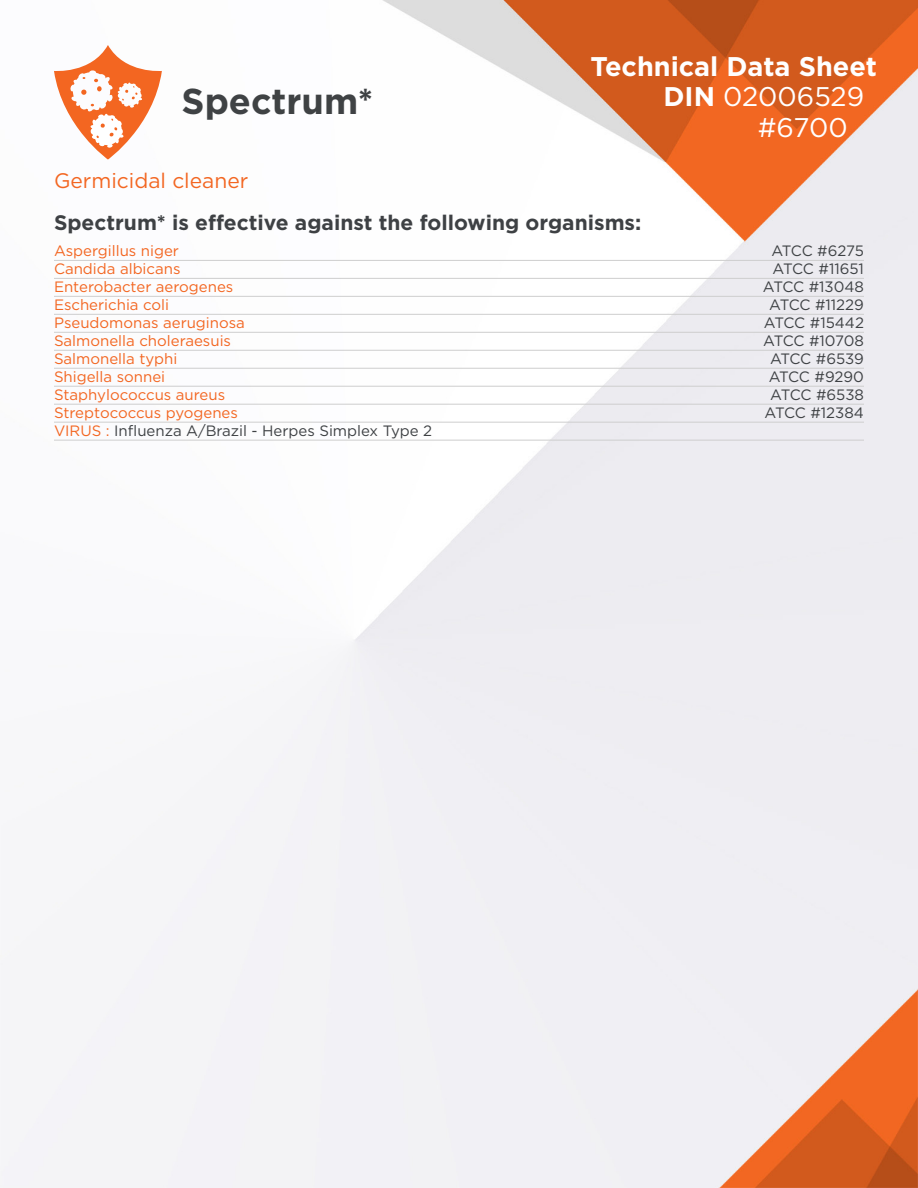
<style>
.page{position:relative;width:918px;height:1188px;background:#fff}
.page>*{position:absolute;margin:0;border:0;box-sizing:border-box;transform-origin:0 0}
.t1{font:700 36px "Gotham";color:#3f4244}
.t2{font:700 27px "Gotham";color:#fff}
.t3{font:27px "Gotham";color:#fff}
.t4{font:700 21px "Gotham";color:#3e4144}
.t5{font:21px "Gotham";color:#f36621}
.t6{font:15px "Gotham";color:#f36621}
.t7{font:15px "Gotham";color:#3e4144}
.t8{font:15px "Gotham";letter-spacing:-.02em;color:#3e4144}
.t9{font:15px "Gotham";letter-spacing:-.025em;color:#3e4144}
.s1{font-weight:700}
.s2{color:#f36621}
</style>
<div class="page">
<img style="left:0;top:0;width:918px;height:1188px">
<hr style="left:54px;top:260px;width:810px;height:1px;background:#cecece">
<hr style="left:54px;top:332px;width:810px;height:1px;background:#cecece">
<hr style="left:54px;top:404px;width:810px;height:1px;background:#cecece">
<hr style="left:54px;top:296px;width:810px;height:1px;background:#cecece">
<hr style="left:54px;top:368px;width:810px;height:1px;background:#cecece">
<hr style="left:54px;top:440px;width:810px;height:1px;background:#cecece">
<hr style="left:54px;top:278px;width:810px;height:1px;background:#cecece">
<hr style="left:54px;top:350px;width:810px;height:1px;background:#cecece">
<hr style="left:54px;top:422px;width:810px;height:1px;background:#cecece">
<hr style="left:54px;top:314px;width:810px;height:1px;background:#cecece">
<hr style="left:54px;top:386px;width:810px;height:1px;background:#cecece">
<svg style="left:54px;top:45px;width:108px;height:115px"></svg>
<p class="t2" style="left:590px;top:48px;width:288px">Technical Data Sheet</p>
<p class="t1" style="left:182px;top:77px;width:193px">Spectrum*</p>
<p class="t3" style="left:664px;top:79px;width:202px"><span class="s1">DIN</span> 02006529</p>
<p class="t3" style="left:758px;top:110px;width:91px">#6700</p>
<p class="t5" style="left:54px;top:167px;width:196px">Germicidal cleaner</p>
<p class="t4" style="left:54px;top:209px;width:589px">Spectrum* is effective against the following organisms:</p>
<p class="t6" style="left:54px;top:241px;width:127px">Aspergillus niger</p>
<p class="t6" style="left:54px;top:259px;width:128px">Candida albicans</p>
<p class="t6" style="left:54px;top:277px;width:181px">Enterobacter aerogenes</p>
<p class="t6" style="left:54px;top:295px;width:117px">Escherichia coli</p>
<p class="t6" style="left:54px;top:313px;width:192px">Pseudomonas aeruginosa</p>
<p class="t6" style="left:54px;top:331px;width:179px">Salmonella choleraesuis</p>
<p class="t6" style="left:54px;top:349px;width:125px">Salmonella typhi</p>
<p class="t6" style="left:54px;top:367px;width:113px">Shigella sonnei</p>
<p class="t6" style="left:54px;top:385px;width:173px">Staphylococcus aureus</p>
<p class="t6" style="left:54px;top:403px;width:185px">Streptococcus pyogenes</p>
<p class="t7" style="left:54px;top:421px;width:380px"><span class="s2">VIRUS :</span> Influenza A/Brazil - Herpes Simplex Type 2</p>
<p class="t9" style="left:771px;top:241px;width:94px">ATCC #6275</p>
<p class="t7" style="left:773px;top:259px;width:93px">ATCC #11651</p>
<p class="t7" style="left:763px;top:277px;width:103px">ATCC #13048</p>
<p class="t7" style="left:769px;top:295px;width:96px">ATCC #11229</p>
<p class="t7" style="left:764px;top:313px;width:102px">ATCC #15442</p>
<p class="t8" style="left:763px;top:331px;width:102px">ATCC #10708</p>
<p class="t7" style="left:770px;top:349px;width:95px">ATCC #6539</p>
<p class="t7" style="left:769px;top:367px;width:97px">ATCC #9290</p>
<p class="t7" style="left:770px;top:385px;width:95px">ATCC #6538</p>
<p class="t7" style="left:765px;top:403px;width:101px">ATCC #12384</p>
</div>
